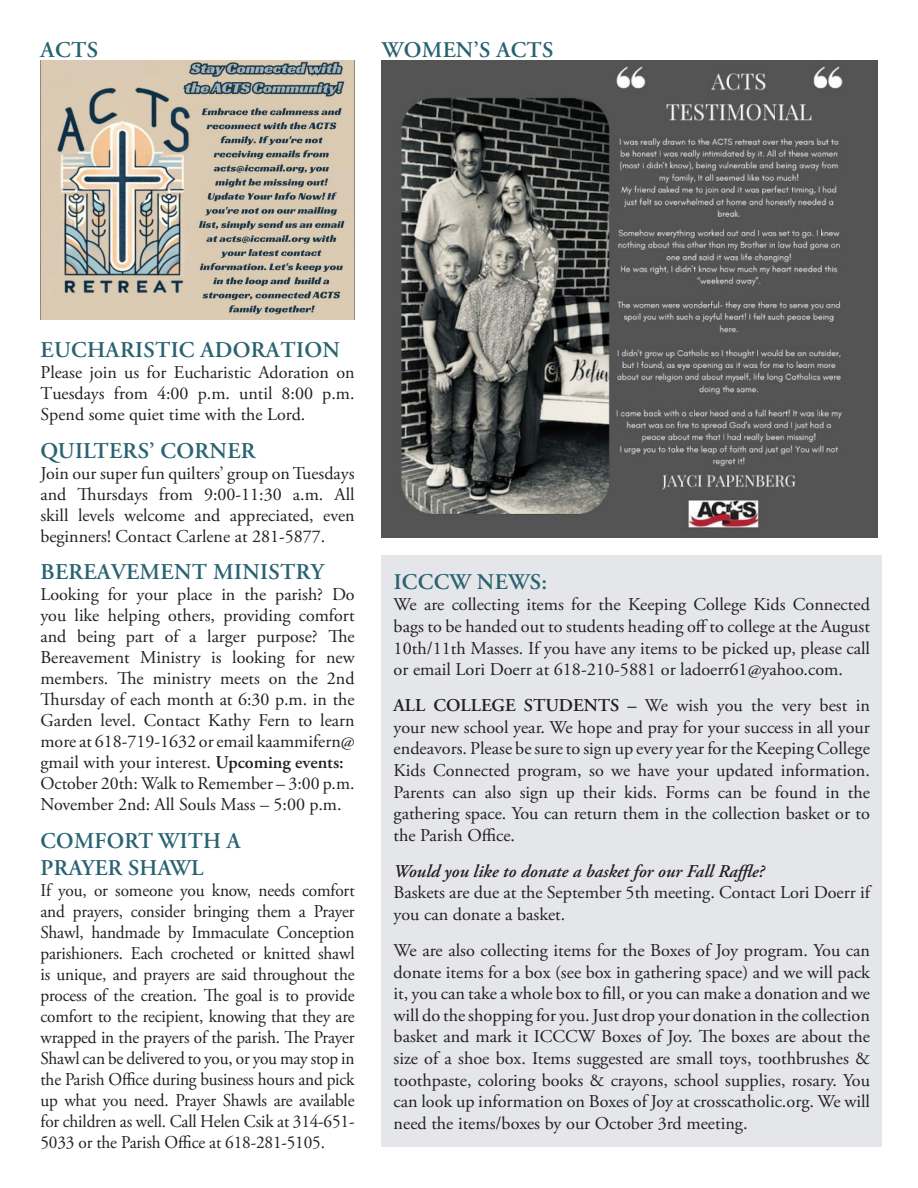
<style>
.page{position:relative;width:918px;height:1188px;background:#fff}
.page>*{position:absolute;margin:0;border:0;box-sizing:border-box;transform-origin:0 0}
.t1{font:600 22.5px "Adobe Garamond Pro";letter-spacing:.015em;color:#296371}
.t2{font:600 22.35px "Adobe Garamond Pro";letter-spacing:.015em;color:#296371}
.t3{font:18px/21.6px "Adobe Garamond Pro";letter-spacing:-.005em;color:#231f20;text-align:justify}
.t4{font:18px/21px "Adobe Garamond Pro";letter-spacing:-.005em;color:#231f20;text-align:justify;scale:.96 1}
.t5{font:italic 600 18px "Adobe Garamond Pro";color:#231f20}
.s1{font-weight:600}
</style>
<div class="page">
<img style="left:40px;top:60px;width:315px;height:260px">
<img style="left:382px;top:60px;width:495px;height:478px">
<div style="left:382px;top:555px;width:500px;height:591px;background:#e4e6e9"></div>
<p class="t1" style="left:41px;top:37px;width:59px">ACTS</p>
<p class="t2" style="left:382px;top:37px;width:173px">WOMEN’S ACTS</p>
<p class="t1" style="left:41px;top:337px;width:301px">EUCHARISTIC ADORATION</p>
<p class="t3" style="left:40px;top:362px;width:316px">Please join us for Eucharistic Adoration on Tuesdays from 4:00 p.m. until 8:00 p.m.<br>Spend some quiet time with the Lord.</p>
<p class="t1" style="left:41px;top:437px;width:216px">QUILTERS’ CORNER</p>
<p class="t3" style="left:40px;top:463px;width:316px;line-height:21.1px">Join our super fun quilters’ group on Tuesdays and Thursdays from 9:00-11:30 a.m. All skill levels welcome and appreciated, even beginners! Contact Carlene at 281-5877.</p>
<p class="t1" style="left:41px;top:559px;width:285px">BEREAVEMENT MINISTRY</p>
<p class="t3" style="left:40px;top:585px;width:316px;line-height:21px">Looking for your place in the parish? Do you like helping others, providing comfort and being part of a larger purpose? The Bereavement Ministry is looking for new members. The ministry meets on the 2nd Thursday of each month at 6:30 p.m. in the Garden level. Contact Kathy Fern to learn more at 618-719-1632 or email kaammifern@ gmail with your interest. <span class="s1">Upcoming events:</span></p>
<p class="t3" style="left:40px;top:773px;width:316px">October 20th: Walk to Remember – 3:00 p.m.</p>
<p class="t3" style="left:40px;top:794px;width:303px">November 2nd: All Souls Mass – 5:00 p.m.</p>
<p class="t1" style="left:41px;top:827px;width:201px">COMFORT WITH A</p>
<p class="t1" style="left:41px;top:854px;width:164px">PRAYER SHAWL</p>
<p class="t4" style="left:40px;top:880px;width:329px">If you, or someone you know, needs comfort and prayers, consider bringing them a Prayer Shawl, handmade by Immaculate Conception parishioners. Each crocheted or knitted shawl is unique, and prayers are said throughout the process of the creation. The goal is to provide comfort to the recipient, knowing that they are wrapped in the prayers of the parish. The Prayer Shawl can be delivered to you, or you may stop in the Parish Office during business hours and pick up what you need. Prayer Shawls are available for children as well. Call Helen Csik at 314-651- 5033 or the Parish Office at 618-281-5105.</p>
<p class="t2" style="left:394px;top:569px;width:155px">ICCCW NEWS:</p>
<p class="t3" style="left:394px;top:594px;width:478px">We are collecting items for the Keeping College Kids Connected bags to be handed out to students heading off to college at the August 10th/11th Masses. If you have any items to be picked up, please call or email Lori Doerr at 618-210-5881 or ladoerr61@yahoo.com.</p>
<p class="t3" style="left:394px;top:695px;width:478px"><span class="s1">ALL COLLEGE STUDENTS –</span> We wish you the very best in your new school year. We hope and pray for your success in all your endeavors. Please be sure to sign up every year for the Keeping College Kids Connected program, so we have your updated information.<br>Parents can also sign up their kids. Forms can be found in the gathering space. You can return them in the collection basket or to the Parish Office.</p>
<p class="t5" style="left:394px;top:861px;width:372px">Would you like to donate a basket for our Fall Raffle?</p>
<p class="t3" style="left:394px;top:882px;width:480px">Baskets are due at the September 5th meeting. Contact Lori Doerr if you can donate a basket.</p>
<p class="t3" style="left:394px;top:940px;width:478px">We are also collecting items for the Boxes of Joy program. You can donate items for a box (see box in gathering space) and we will pack it, you can take a whole box to fill, or you can make a donation and we will do the shopping for you. Just drop your donation in the collection basket and mark it ICCCW Boxes of Joy. The boxes are about the size of a shoe box. Items suggested are small toys, toothbrushes &amp; toothpaste, coloring books &amp; crayons, school supplies, rosary. You can look up information on Boxes of Joy at crosscatholic.org. We will need the items/boxes by our October 3rd meeting.</p>
</div>
